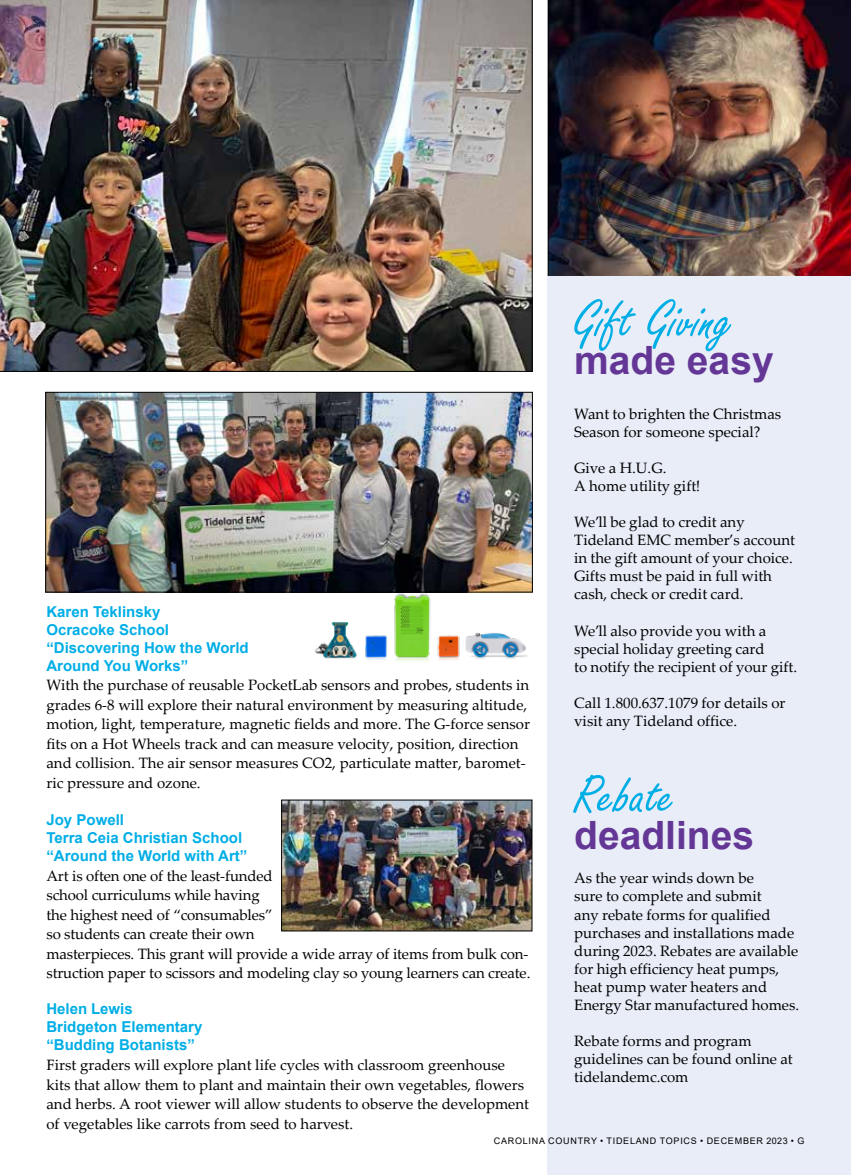
<style>
.page{position:relative;width:851px;height:1175px;background:#fff}
.page>*{position:absolute;margin:0;border:0;box-sizing:border-box;transform-origin:0 0}
.t1{font:57px "Freestyle Script";color:#00aee6}
.t2{font:700 39px "Arial";color:#643695}
.t3{font:15px/18.1px "Palatino Linotype";color:#000}
.t4{font:700 15px/18px "Arial";color:#00aee6}
.t5{font:9px "Arial";letter-spacing:.085em;color:#000}
</style>
<div class="page">
<img style="left:548px;top:0;width:302px;height:277px">
<div style="left:548px;top:277px;width:302px;height:897px;background:#e9edf7"></div>
<img style="left:0;top:0;width:532px;height:371px">
<img style="left:47px;top:394px;width:483px;height:196px">
<div style="left:45px;top:392px;width:487px;height:200px;border:1px solid #000"></div>
<img style="left:307px;top:587px;width:225px;height:75px">
<img style="left:283px;top:802px;width:247px;height:127px">
<div style="left:281px;top:800px;width:251px;height:131px;border:1px solid #000"></div>
<p class="t4" style="left:46px;top:602px;width:204px">Karen Teklinsky<br>Ocracoke School “Discovering How the World<br>Around You Works”</p>
<p class="t3" style="left:46px;top:675px;width:485px;line-height:19.5px">With the purchase of reusable PocketLab sensors and probes, students in grades 6-8 will explore their natural environment by measuring altitude, motion, light, temperature, magnetic fields and more. The G-force sensor fits on a Hot Wheels track and can measure velocity, position, direction and collision. The air sensor measures CO2, particulate matter, baromet&shy;ric pressure and ozone.</p>
<p class="t4" style="left:46px;top:811px;width:202px">Joy Powell<br>Terra Ceia Christian School “Around the World with Art”</p>
<p class="t3" style="left:46px;top:865px;width:485px;line-height:19.5px">Art is often one of the least-funded<br>school curriculums while having<br>the highest need of “consumables”<br>so students can create their own<br>masterpieces. This grant will provide a wide array of items from bulk con&shy;struction paper to scissors and modeling clay so young learners can create.</p>
<p class="t4" style="left:46px;top:1000px;width:157px">Helen Lewis<br>Bridgeton Elementary “Budding Botanists”</p>
<p class="t3" style="left:46px;top:1054px;width:484px;line-height:19.5px">First graders will explore plant life cycles with classroom greenhouse kits that allow them to plant and maintain their own vegetables, flowers and herbs. A root viewer will allow students to observe the development of vegetables like carrots from seed to harvest.</p>
<h1 class="t1" style="left:574px;top:289px;width:160px">Gift Giving</h1>
<h2 class="t2" style="left:574px;top:332px;width:201px">made easy</h2>
<p class="t3" style="left:574px;top:404px;width:208px">Want to brighten the Christmas<br>Season for someone special?</p>
<p class="t3" style="left:574px;top:458px;width:128px">Give a H.U.G.<br>A home utility gift!</p>
<p class="t3" style="left:574px;top:512px;width:222px">We’ll be glad to credit any<br>Tideland EMC member’s account in the gift amount of your choice.<br>Gifts must be paid in full with cash, check or credit card.</p>
<p class="t3" style="left:574px;top:621px;width:224px">We’ll also provide you with a special holiday greeting card<br>to notify the recipient of your gift.</p>
<p class="t3" style="left:574px;top:693px;width:213px">Call 1.800.637.1079 for details or visit any Tideland office.</p>
<h1 class="t1" style="left:574px;top:764px;width:102px">Rebate</h1>
<h2 class="t2" style="left:574px;top:807px;width:181px">deadlines</h2>
<p class="t3" style="left:574px;top:868px;width:226px">As the year winds down be<br>sure to complete and submit<br>any rebate forms for qualified purchases and installations made during 2023. Rebates are available for high efficiency heat pumps, heat pump water heaters and<br>Energy Star manufactured homes.</p>
<p class="t3" style="left:574px;top:1031px;width:220px">Rebate forms and program guidelines can be found online at tidelandemc.com</p>
<p class="t5" style="left:493px;top:1134px;width:312px">CAROLINA COUNTRY • TIDELAND TOPICS • DECEMBER 2023 • G</p>
</div>
